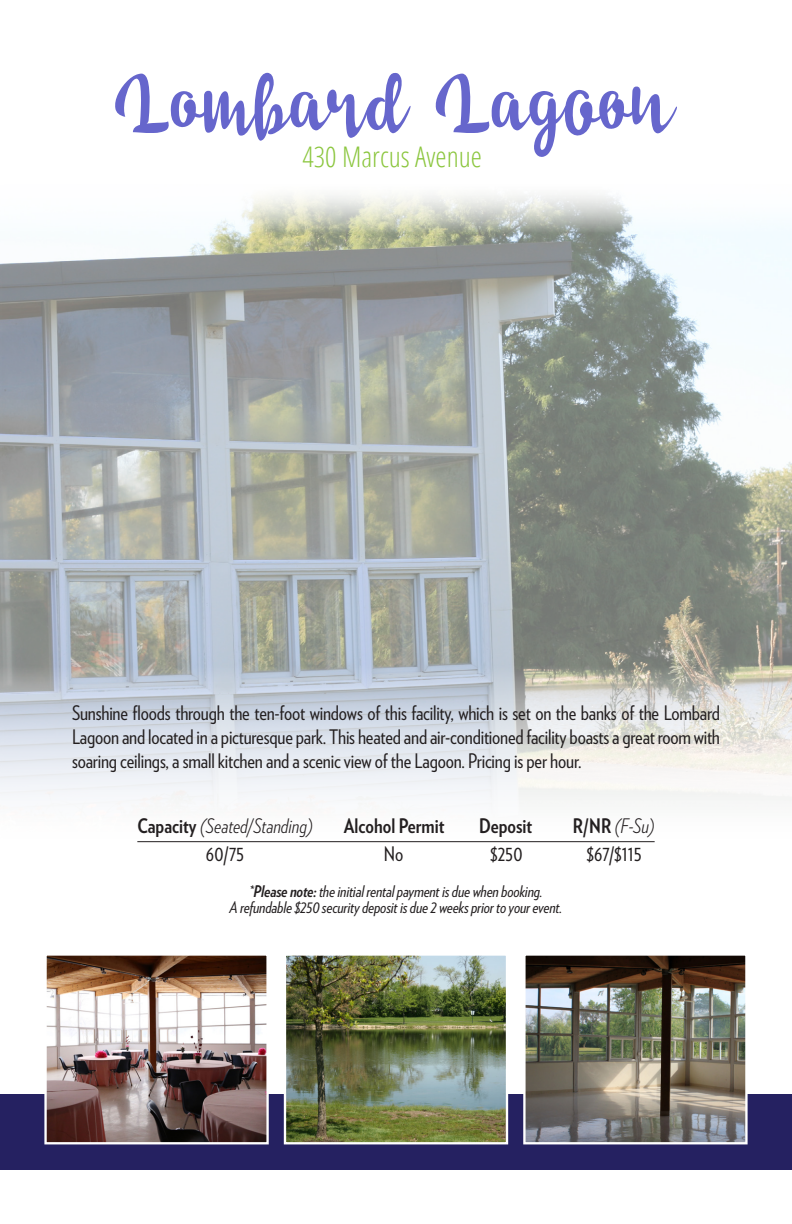
<style>
.page{position:relative;width:792px;height:1224px;background:#fff}
.page>*{position:absolute;margin:0;border:0;box-sizing:border-box;transform-origin:0 0}
.t1{font:86.2px "Marlina";color:#66c}
.t2{font:300 condensed 28.4px "Open Sans";color:#8bc63e}
.t3{font:20px/24px "Verlag Condensed";letter-spacing:-.01em;color:#231f20;text-align:justify}
.t4{font:italic 300 20px "Verlag Condensed";color:#231f20}
.t5{font:700 20px "Verlag Condensed";color:#231f20}
.t6{font:italic 16px "Verlag Condensed";letter-spacing:-.01em;color:#231f20}
.s1{font-weight:700;font-style:normal}
.s2{font-weight:700}
</style>
<div class="page">
<img style="left:0;top:195px;width:792px;height:648px">
<div style="left:0;top:1094px;width:792px;height:76px;background:#252161"></div>
<img style="left:526px;top:956px;width:219px;height:185px">
<div style="left:523px;top:953px;width:225px;height:191px;border:2px solid #fff"></div>
<img style="left:47px;top:956px;width:219px;height:185px">
<div style="left:44px;top:953px;width:225px;height:191px;border:2px solid #fff"></div>
<img style="left:287px;top:956px;width:218px;height:185px">
<div style="left:284px;top:953px;width:224px;height:191px;border:2px solid #fff"></div>
<hr style="left:137px;top:841px;width:518px;height:1px;background:#231f20">
<p class="t1" style="left:114px;top:48px;width:558px">Lombard Lagoon</p>
<p class="t2" style="left:303px;top:138px;width:181px">430 Marcus Avenue</p>
<p class="t3" style="left:72px;top:700px;width:650px">Sunshine floods through the ten-foot windows of this facility, which is set on the banks of the Lombard Lagoon and located in a picturesque park. This heated and air-conditioned facility boasts a great room with soaring ceilings, a small kitchen and a scenic view of the Lagoon. Pricing is per hour.</p>
<p class="t4" style="left:137px;top:812px;width:177px"><span class="s1">Capacity</span> (Seated/Standing)</p>
<p class="t5" style="left:344px;top:811px;width:102px">Alcohol Permit</p>
<p class="t5" style="left:479px;top:811px;width:55px">Deposit</p>
<p class="t4" style="left:573px;top:812px;width:83px"><span class="s1">R/NR</span> (F-Su)</p>
<p class="t3" style="left:206px;top:841px;width:40px">60/75</p>
<p class="t3" style="left:384px;top:841px;width:21px">No</p>
<p class="t3" style="left:490px;top:841px;width:34px">$250</p>
<p class="t3" style="left:587px;top:841px;width:57px">$67/$115</p>
<p class="t6" style="left:249px;top:880px;width:295px">*<span class="s2">Please note:</span> the initial rental payment is due when booking.</p>
<p class="t6" style="left:230px;top:896px;width:334px">A refundable $250 security deposit is due 2 weeks prior to your event.</p>
</div>
